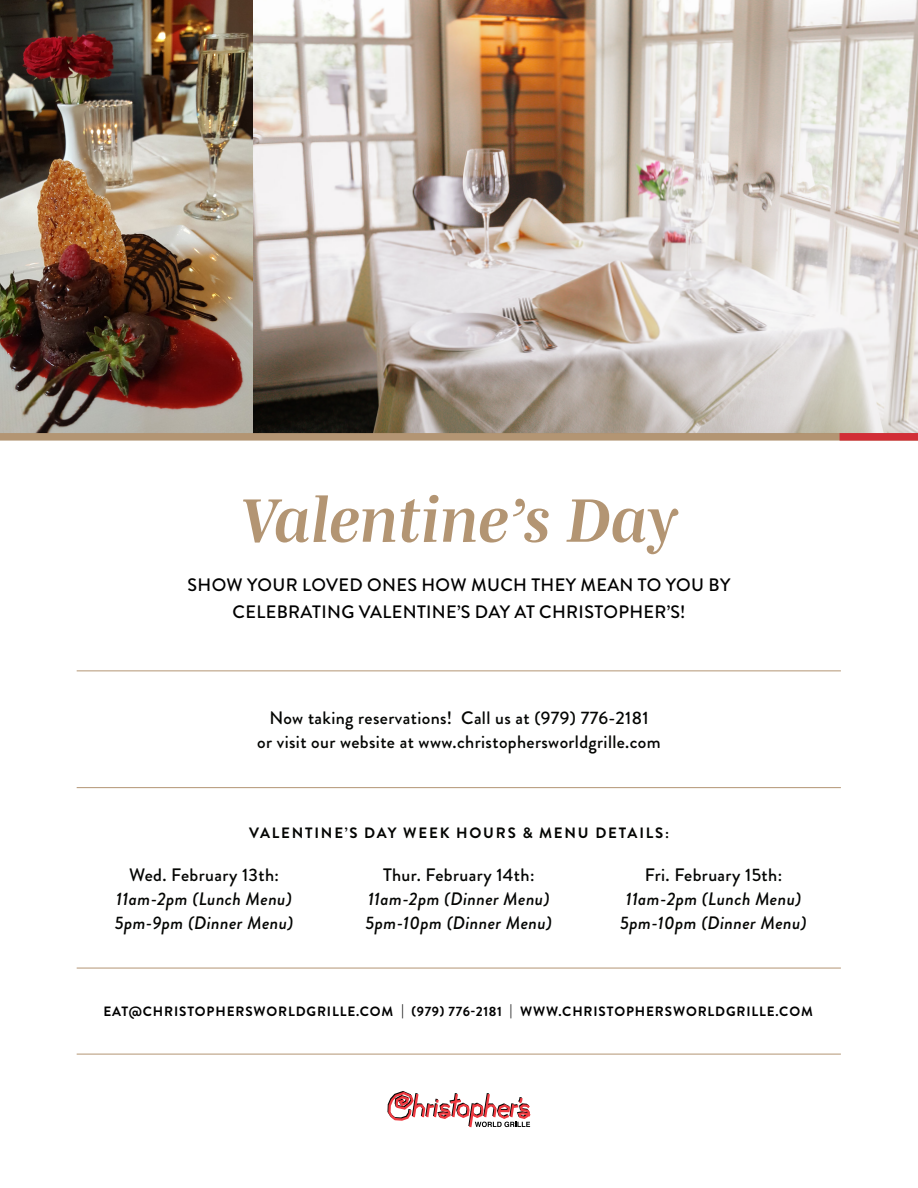
<style>
.page{position:relative;width:918px;height:1188px;background:#fff}
.page>*{position:absolute;margin:0;border:0;box-sizing:border-box;transform-origin:0 0}
.t1{font:italic 700 62.55px "Mencken Std";color:#b39573}
.t2{font:500 18px "Brandon Grotesque";letter-spacing:.02em;color:#040503}
.t3{font:italic 500 18px "Brandon Grotesque";letter-spacing:.02em;color:#040503}
.t4{font:500 18px "Brandon Grotesque";letter-spacing:.02em;color:#000}
.t5{font:700 15px "Brandon Grotesque";letter-spacing:.12em;color:#040503}
.t6{font:700 13.5px "Brandon Grotesque";letter-spacing:.065em;color:#000}
</style>
<div class="page">
<svg style="left:387px;top:1091px;width:144px;height:36px"></svg>
<hr style="left:77px;top:670px;width:764px;height:1px;background:#b39573">
<hr style="left:77px;top:968px;width:764px;height:1px;background:#b39573">
<hr style="left:77px;top:787px;width:764px;height:1px;background:#b39573">
<hr style="left:77px;top:1054px;width:764px;height:1px;background:#b39573">
<img style="left:253px;top:0;width:109px;height:433px">
<img style="left:0;top:0;width:253px;height:433px">
<div style="left:0;top:433px;width:918px;height:8px;background:#b39573"></div>
<div style="left:840px;top:433px;width:78px;height:8px;background:#d22d36"></div>
<img style="left:362px;top:0;width:556px;height:433px">
<p class="t1" style="left:240px;top:485px;width:439px">Valentine’s Day</p>
<p class="t4" style="left:188px;top:572px;width:544px">SHOW YOUR LOVED ONES HOW MUCH THEY MEAN TO YOU BY</p>
<p class="t4" style="left:233px;top:599px;width:455px">CELEBRATING VALENTINE’S DAY AT CHRISTOPHER’S!</p>
<p class="t2" style="left:269px;top:705px;width:381px">Now taking reservations! Call us at (979) 776-2181</p>
<p class="t2" style="left:257px;top:729px;width:405px">or visit our website at www.christophersworldgrille.com</p>
<p class="t5" style="left:249px;top:822px;width:422px">VALENTINE’S DAY WEEK HOURS &amp; MENU DETAILS:</p>
<p class="t2" style="left:383px;top:862px;width:153px">Thur. February 14th:</p>
<p class="t3" style="left:368px;top:886px;width:183px">11am-2pm (Dinner Menu)</p>
<p class="t3" style="left:366px;top:910px;width:188px">5pm-10pm (Dinner Menu)</p>
<p class="t2" style="left:129px;top:862px;width:151px">Wed. February 13th:</p>
<p class="t3" style="left:116px;top:886px;width:177px">11am-2pm (Lunch Menu)</p>
<p class="t3" style="left:115px;top:910px;width:180px">5pm-9pm (Dinner Menu)</p>
<p class="t2" style="left:645px;top:862px;width:139px">Fri. February 15th:</p>
<p class="t3" style="left:626px;top:886px;width:177px">11am-2pm (Lunch Menu)</p>
<p class="t3" style="left:620px;top:910px;width:188px">5pm-10pm (Dinner Menu)</p>
<p class="t6" style="left:103px;top:1002px;width:711px">EAT@CHRISTOPHERSWORLDGRILLE.COM | (979) 776-2181 | WWW.CHRISTOPHERSWORLDGRILLE.COM</p>
</div>
